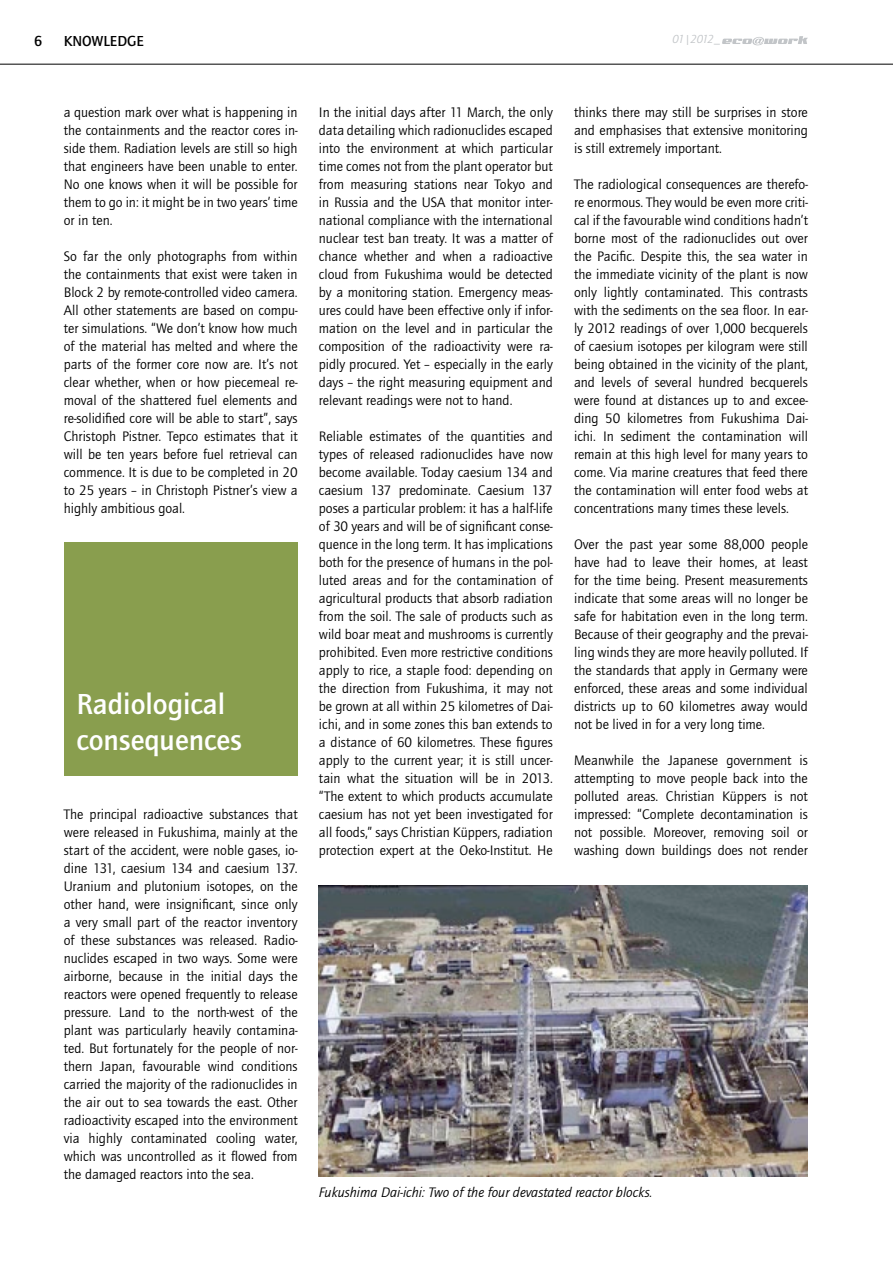
<style>
.page{position:relative;width:893px;height:1263px;background:#fff}
.page>*{position:absolute;margin:0;border:0;box-sizing:border-box;transform-origin:0 0}
.t1{font:700 30px/36px "Quay Itc T";color:#fff}
.t2{font:700 15px "Quay Itc T";color:#000}
.t3{font:14.25px/18px "Quay Itc T";color:#000;text-align:justify}
.t4{font:italic 14.25px "Quay Itc T";color:#000}
.t5{font:italic 12px "Quay Itc T";letter-spacing:-.075em;color:#c2c5c8}
</style>
<div class="page">
<div style="left:64px;top:542px;width:234px;height:234px;background:#899e4e"></div>
<hr style="left:0;top:64px;width:893px;height:1px;background:#000">
<img style="left:319px;top:885px;width:489px;height:292px">
<svg style="left:722px;top:36px;width:86px;height:9px"></svg>
<p class="t2" style="left:34px;top:32px;width:10px">6</p>
<p class="t2" style="left:64px;top:32px;width:82px">KNOWLEDGE</p>
<p class="t5" style="left:673px;top:33px;width:49px">01|2012_</p>
<p class="t3" style="left:64px;top:104px;width:235px">a question mark over what is happening in the containments and the reactor cores in&shy;side them. Radiation levels are still so high that engineers have been unable to enter.<br>No one knows when it will be possible for them to go in: it might be in two years’ time or in ten.</p>
<p class="t3" style="left:64px;top:248px;width:235px">So far the only photographs from within the containments that exist were taken in Block 2 by remote-controlled video camera.<br>All other statements are based on compu&shy;ter simulations. “We don’t know how much of the material has melted and where the parts of the former core now are. It’s not clear whether, when or how piecemeal re&shy;moval of the shattered fuel elements and re-solidified core will be able to start”, says Christoph Pistner. Tepco estimates that it will be ten years before fuel retrieval can commence. It is due to be completed in 20 to 25 years – in Christoph Pistner’s view a highly ambitious goal.</p>
<h1 class="t1" style="left:77px;top:686px;width:167px">Radiological consequences</h1>
<p class="t3" style="left:64px;top:806px;width:235px">The principal radioactive substances that were released in Fukushima, mainly at the start of the accident, were noble gases, io&shy;dine 131, caesium 134 and caesium 137.<br>Uranium and plutonium isotopes, on the other hand, were insignificant, since only a very small part of the reactor inventory of these substances was released. Radio&shy;nuclides escaped in two ways. Some were airborne, because in the initial days the reactors were opened frequently to release pressure. Land to the north-west of the plant was particularly heavily contamina&shy;ted. But fortunately for the people of nor&shy;thern Japan, favourable wind conditions carried the majority of the radionuclides in the air out to sea towards the east. Other radioactivity escaped into the environment via highly contaminated cooling water, which was uncontrolled as it flowed from the damaged reactors into the sea.</p>
<p class="t3" style="left:319px;top:104px;width:235px">In the initial days after 11 March, the only data detailing which radionuclides escaped into the environment at which particular time comes not from the plant operator but from measuring stations near Tokyo and in Russia and the USA that monitor inter&shy;national compliance with the international nuclear test ban treaty. It was a matter of chance whether and when a radioactive cloud from Fukushima would be detected by a monitoring station. Emergency meas&shy;ures could have been effective only if infor&shy;mation on the level and in particular the composition of the radioactivity were ra&shy;pidly procured. Yet – especially in the early days – the right measuring equipment and relevant readings were not to hand.</p>
<p class="t3" style="left:319px;top:428px;width:235px">Reliable estimates of the quantities and types of released radionuclides have now become available. Today caesium 134 and caesium 137 predominate. Caesium 137 poses a particular problem: it has a half-life of 30 years and will be of significant conse&shy;quence in the long term. It has implications both for the presence of humans in the pol&shy;luted areas and for the contamination of agricultural products that absorb radiation from the soil. The sale of products such as wild boar meat and mushrooms is currently prohibited. Even more restrictive conditions apply to rice, a staple food: depending on the direction from Fukushima, it may not be grown at all within 25 kilometres of Dai&shy;ichi, and in some zones this ban extends to a distance of 60 kilometres. These figures apply to the current year; it is still uncer&shy;tain what the situation will be in 2013. “The extent to which products accumulate caesium has not yet been investigated for all foods,” says Christian Küppers, radiation protection expert at the Oeko-Institut. He</p>
<p class="t3" style="left:574px;top:104px;width:235px">thinks there may still be surprises in store and emphasises that extensive monitoring is still extremely important.</p>
<p class="t3" style="left:574px;top:176px;width:235px">The radiological consequences are therefo&shy;re enormous. They would be even more criti&shy;cal if the favourable wind conditions hadn’t borne most of the radionuclides out over the Pacific. Despite this, the sea water in the immediate vicinity of the plant is now only lightly contaminated. This contrasts with the sediments on the sea floor. In ear&shy;ly 2012 readings of over 1,000 becquerels of caesium isotopes per kilogram were still being obtained in the vicinity of the plant, and levels of several hundred becquerels were found at distances up to and excee&shy;ding 50 kilometres from Fukushima Dai&shy;ichi. In sediment the contamination will remain at this high level for many years to come. Via marine creatures that feed there the contamination will enter food webs at concentrations many times these levels.</p>
<p class="t3" style="left:574px;top:535px;width:235px">Over the past year some 88,000 people have had to leave their homes, at least for the time being. Present measurements indicate that some areas will no longer be safe for habitation even in the long term.<br>Because of their geography and the prevai&shy;ling winds they are more heavily polluted. If the standards that apply in Germany were enforced, these areas and some individual districts up to 60 kilometres away would not be lived in for a very long time.</p>
<p class="t3" style="left:574px;top:751px;width:235px">Meanwhile the Japanese government is attempting to move people back into the polluted areas. Christian Küppers is not impressed: “Complete decontamination is not possible. Moreover, removing soil or washing down buildings does not render</p>
<p class="t4" style="left:319px;top:1185px;width:335px">Fukushima Dai-ichi: Two of the four devastated reactor blocks.</p>
</div>
